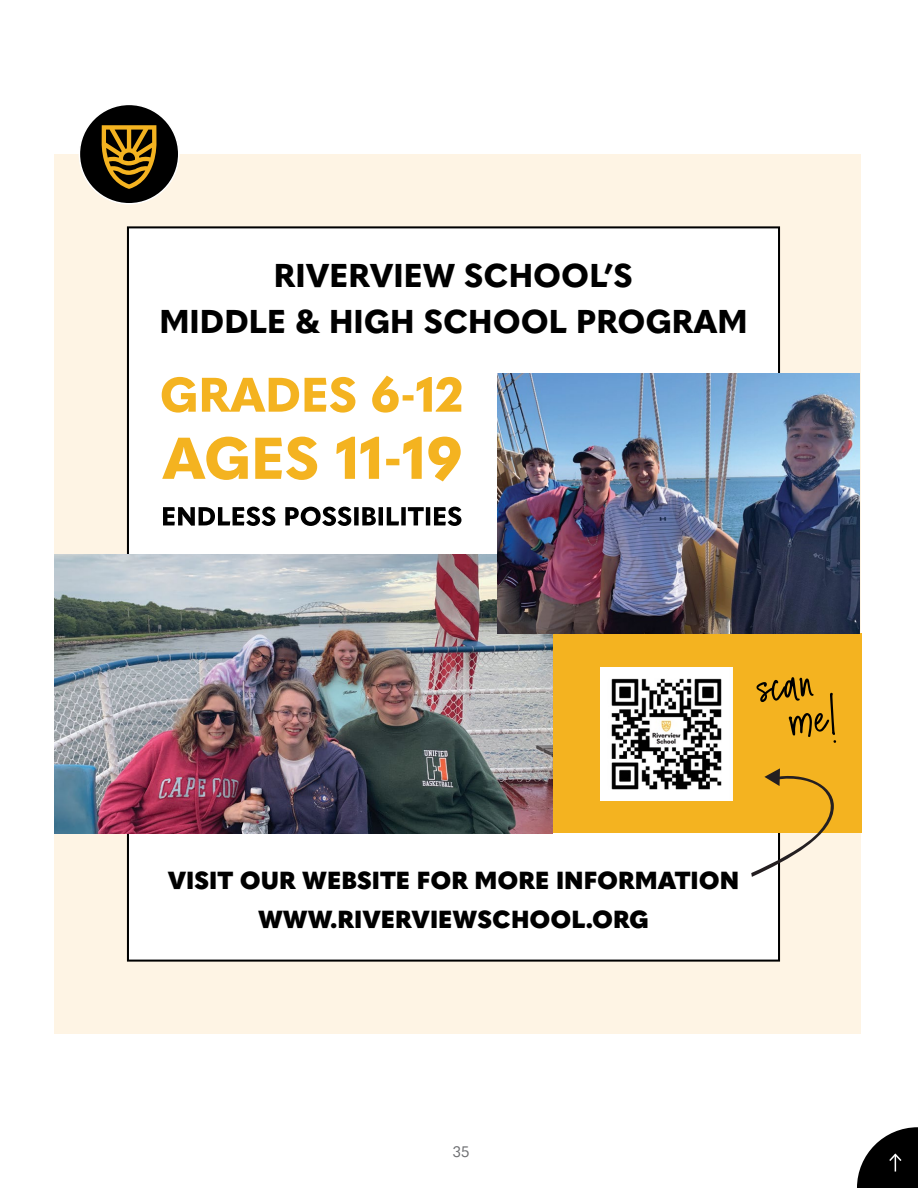
<style>
.page{position:relative;width:918px;height:1188px;background:#fff}
.page>*{position:absolute;margin:0;border:0;box-sizing:border-box;transform-origin:0 0}
.t1{font:55.05px "columbia";color:#000}
.t2{font:800 32.55px "Quasimoda";color:#000}
.t3{font:900 24.45px/38.7px "Quasimoda";color:#000;text-align:center}
.t4{font:15px "Quasimoda";color:#6d6e71}
</style>
<div class="page">
<div style="left:55px;top:154px;width:806px;height:880px;background:#fef4e4"></div>
<div style="left:128px;top:227px;width:651px;height:734px;background:#fff"></div>
<div style="left:553px;top:633px;width:308px;height:200px;background:#f4b320"></div>
<img style="left:55px;top:555px;width:497px;height:278px">
<img style="left:498px;top:374px;width:361px;height:259px">
<img style="left:600px;top:668px;width:132px;height:132px">
<svg style="left:162px;top:376px;width:300px;height:37px"></svg>
<svg style="left:162px;top:437px;width:299px;height:44px"></svg>
<svg style="left:163px;top:507px;width:299px;height:19px"></svg>
<svg style="left:751px;top:768px;width:83px;height:109px"></svg>
<div style="left:79px;top:104px;width:100px;height:100px;background:#000;border-radius:50%"></div>
<div style="left:79px;top:104px;width:101px;height:101px;border:2px solid #fff;border-radius:50%"></div>
<svg style="left:102px;top:125px;width:55px;height:64px"></svg>
<svg style="left:857px;top:1127px;width:61px;height:61px"></svg>
<h2 class="t2" style="left:274px;top:250px;width:360px">RIVERVIEW SCHOOL’S</h2>
<h2 class="t2" style="left:159px;top:296px;width:590px">MIDDLE &amp; HIGH SCHOOL PROGRAM</h2>
<h1 class="t1" style="left:755px;top:648px;width:58px;rotate:-6deg">scan</h1>
<p class="t3" style="left:168px;top:859px;width:573px">VISIT OUR WEBSITE FOR MORE INFORMATION<br>WWW.RIVERVIEWSCHOOL.ORG</p>
<p class="t4" style="left:453px;top:1140px;width:18px">35</p>
</div>
